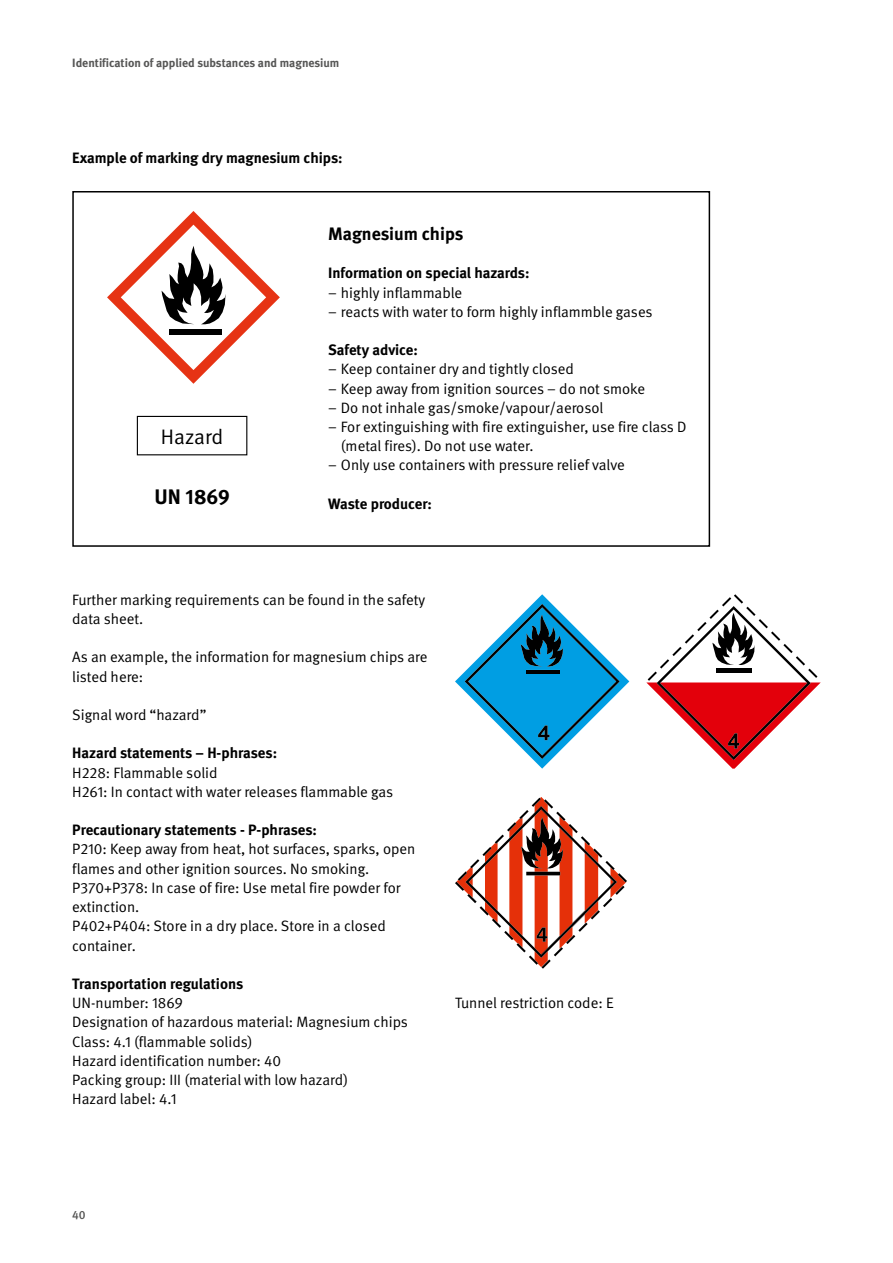
<style>
.page{position:relative;width:893px;height:1263px;background:#fff}
.page>*{position:absolute;margin:0;border:0;box-sizing:border-box;transform-origin:0 0}
.Fließtext_FT{font:21px "DGUV Meta";color:#000}
.Fließtext_FT-2{font:700 21px "DGUV Meta";color:#000}
.Fließtext_FT-3{font:700 18px "DGUV Meta";letter-spacing:-.005em;color:#000}
.Fließtext_FT_Abstand_0{font:15px/19.2px "DGUV Meta";color:#000}
.Fließtext_FT-4{font:15px/19.2px "DGUV Meta";color:#000}
.Fließtext_FT_Abstand_0-2{font:700 15px "DGUV Meta";color:#000}
.Fließtext_FT-5{font:700 15px "DGUV Meta";color:#000}
.t1{font:700 12px "DGUV Meta";color:#565655}
.t2{font:500 12px "DGUV Meta";color:#565655}
</style>
<div class="page">
<svg style="left:107px;top:211px;width:173px;height:173px"></svg>
<div style="left:137px;top:416px;width:110px;height:39px;border:1px solid #000"></div>
<div style="left:72px;top:191px;width:638px;height:356px;border:2px solid #000"></div>
<svg style="left:455px;top:594px;width:174px;height:175px"></svg>
<svg style="left:646px;top:594px;width:175px;height:175px"></svg>
<svg style="left:455px;top:797px;width:172px;height:172px"></svg>
<p class="t1" style="left:72px;top:56px;width:269px">Identification of applied substances and magnesium</p>
<p class="Fließtext_FT-5" style="left:72px;top:149px;width:272px">Example of marking dry magnesium chips:</p>
<p class="Fließtext_FT" style="left:161px;top:424px;width:64px">Hazard</p>
<p class="Fließtext_FT-2" style="left:155px;top:484px;width:77px">UN 1869</p>
<p class="Fließtext_FT-3" style="left:328px;top:223px;width:137px">Magnesium chips</p>
<p class="Fließtext_FT_Abstand_0-2" style="left:328px;top:264px;width:203px">Information on special hazards:</p>
<p class="Fließtext_FT_Abstand_0" style="left:328px;top:283px;width:136px">– highly inflammable</p>
<p class="Fließtext_FT_Abstand_0" style="left:328px;top:302px;width:326px">– reacts with water to form highly inflammble gases</p>
<p class="Fließtext_FT_Abstand_0-2" style="left:328px;top:341px;width:91px">Safety advice:</p>
<p class="Fließtext_FT_Abstand_0" style="left:328px;top:360px;width:247px">– Keep container dry and tightly closed</p>
<p class="Fließtext_FT_Abstand_0" style="left:328px;top:379px;width:318px">– Keep away from ignition sources – do not smoke</p>
<p class="Fließtext_FT_Abstand_0" style="left:328px;top:398px;width:277px">– Do not inhale gas/smoke/vapour/aerosol</p>
<p class="Fließtext_FT_Abstand_0" style="left:341px;top:418px;width:347px;text-indent:-13px">– For extinguishing with fire extinguisher, use fire class D (metal fires). Do not use water.</p>
<p class="Fließtext_FT_Abstand_0" style="left:328px;top:456px;width:298px">– Only use containers with pressure relief valve</p>
<p class="Fließtext_FT-5" style="left:328px;top:495px;width:105px">Waste producer:</p>
<p class="Fließtext_FT-4" style="left:72px;top:590px;width:354px">Further marking requirements can be found in the safety data sheet.</p>
<p class="Fließtext_FT-4" style="left:72px;top:648px;width:357px">As an example, the information for magnesium chips are listed here:</p>
<p class="Fließtext_FT-4" style="left:72px;top:706px;width:136px">Signal word “hazard”</p>
<p class="Fließtext_FT_Abstand_0-2" style="left:72px;top:744px;width:206px">Hazard statements – H-phrases:</p>
<p class="Fließtext_FT_Abstand_0" style="left:72px;top:763px;width:147px">H228: Flammable solid</p>
<p class="Fließtext_FT-4" style="left:72px;top:782px;width:322px">H261: In contact with water releases flammable gas</p>
<p class="Fließtext_FT_Abstand_0-2" style="left:72px;top:821px;width:246px">Precautionary statements - P-phrases:</p>
<p class="Fließtext_FT_Abstand_0" style="left:72px;top:840px;width:345px">P210: Keep away from heat, hot surfaces, sparks, open flames and other ignition sources. No smoking.</p>
<p class="Fließtext_FT_Abstand_0" style="left:72px;top:878px;width:330px">P370+P378: In case of fire: Use metal fire powder for extinction.</p>
<p class="Fließtext_FT-4" style="left:72px;top:917px;width:315px">P402+P404: Store in a dry place. Store in a closed container.</p>
<p class="Fließtext_FT_Abstand_0-2" style="left:72px;top:975px;width:173px">Transportation regulations</p>
<p class="Fließtext_FT_Abstand_0" style="left:72px;top:994px;width:112px">UN-number: 1869</p>
<p class="Fließtext_FT_Abstand_0" style="left:72px;top:1013px;width:337px">Designation of hazardous material: Magnesium chips</p>
<p class="Fließtext_FT_Abstand_0" style="left:72px;top:1032px;width:182px">Class: 4.1 (flammable solids)</p>
<p class="Fließtext_FT_Abstand_0" style="left:72px;top:1051px;width:210px">Hazard identification number: 40</p>
<p class="Fließtext_FT_Abstand_0" style="left:72px;top:1070px;width:277px">Packing group: III (material with low hazard)</p>
<p class="Fließtext_FT-4" style="left:72px;top:1090px;width:106px">Hazard label: 4.1</p>
<p class="Fließtext_FT-4" style="left:455px;top:994px;width:160px">Tunnel restriction code: E</p>
<p class="t2" style="left:72px;top:1208px;width:15px">40</p>
</div>
